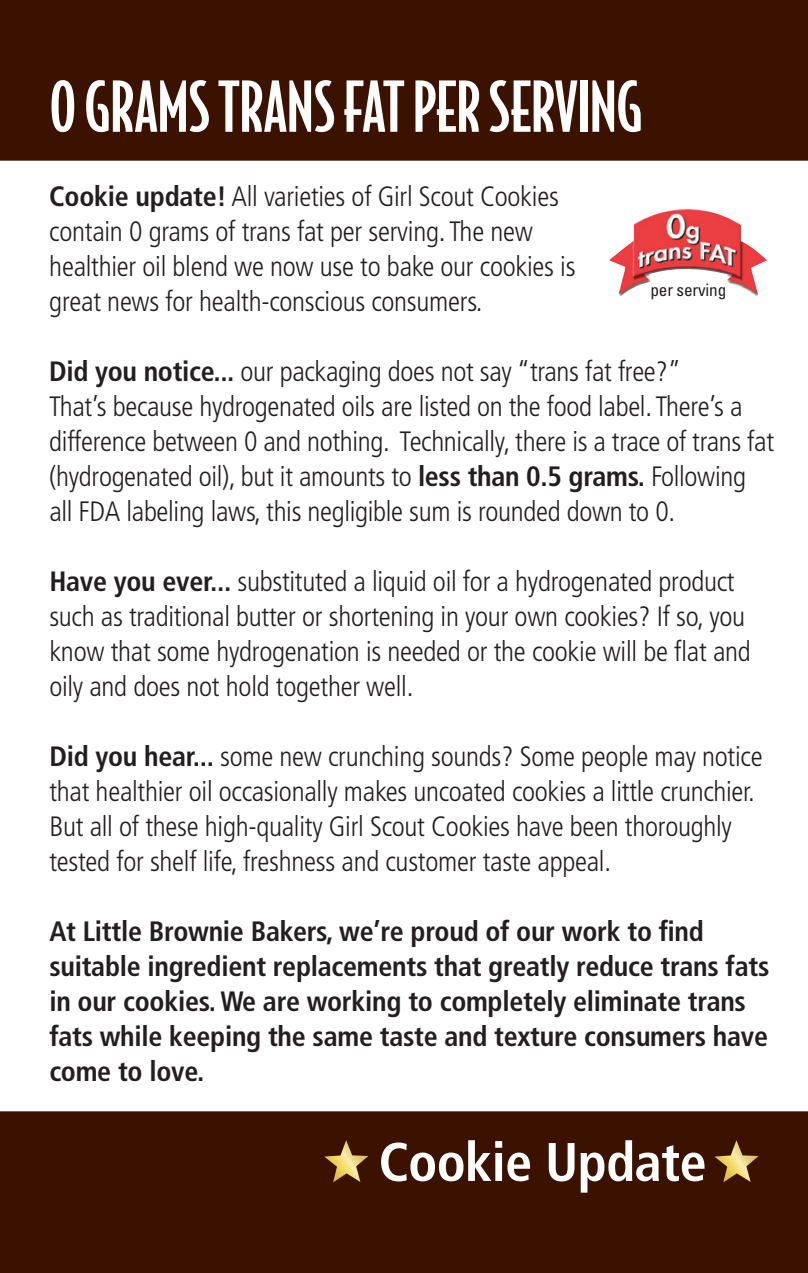
<style>
.page{position:relative;width:808px;height:1273px;background:#fff}
.page>*{position:absolute;margin:0;border:0;box-sizing:border-box;transform-origin:0 0}
.t1{font:500 66.5px "Bodega Sans";letter-spacing:-.01em;color:#fff}
.t2{font:700 condensed 54.25px "Frutiger";letter-spacing:-.01em;color:#fff}
.t3{font:300 condensed 28px/35px "Frutiger";letter-spacing:-.01em;color:#231f20}
.t4{font:700 condensed 28px/35px "Frutiger";letter-spacing:-.01em;color:#231f20}
.t5{font:condensed 17.15px "Univers";letter-spacing:-.01em;color:#231f20}
.s1{font-weight:700}
</style>
<div class="page">
<div style="left:0;top:0;width:807px;height:163px;background:#3b1200"></div>
<div style="left:0;top:1108px;width:807px;height:164px;background:#3b1200"></div>
<div style="left:0;top:161px;width:807px;height:5px;background:#fff"></div>
<div style="left:0;top:1106px;width:807px;height:5px;background:#fff"></div>
<svg style="left:324px;top:1140px;width:44px;height:42px"></svg>
<svg style="left:714px;top:1140px;width:44px;height:42px"></svg>
<img style="left:609px;top:209px;width:157px;height:88px">
<h1 class="t1" style="left:49px;top:80px;width:595px">0 GRAMS TRANS FAT PER SERVING</h1>
<p class="t3" style="left:49px;top:181px;width:527px"><span class="s1">Cookie update!</span> All varieties of Girl Scout Cookies contain 0 grams of trans fat per serving. The new healthier oil blend we now use to bake our cookies is great news for health-conscious consumers.</p>
<p class="t5" style="left:650px;top:284px;width:77px">per serving</p>
<p class="t3" style="left:49px;top:356px;width:726px"><span class="s1">Did you notice...</span> our packaging does not say “trans fat free?”<br>That’s because hydrogenated oils are listed on the food label. There’s a difference between 0 and nothing. Technically, there is a trace of trans fat (hydrogenated oil), but it amounts to <span class="s1">less than 0.5 grams.</span> Following all FDA labeling laws, this negligible sum is rounded down to 0.</p>
<p class="t3" style="left:49px;top:566px;width:703px"><span class="s1">Have you ever...</span> substituted a liquid oil for a hydrogenated product such as traditional butter or shortening in your own cookies? If so, you know that some hydrogenation is needed or the cookie will be flat and oily and does not hold together well.</p>
<p class="t3" style="left:49px;top:741px;width:714px"><span class="s1">Did you hear...</span> some new crunching sounds? Some people may notice that healthier oil occasionally makes uncoated cookies a little crunchier.<br>But all of these high-quality Girl Scout Cookies have been thoroughly tested for shelf life, freshness and customer taste appeal.</p>
<p class="t4" style="left:49px;top:916px;width:721px">At Little Brownie Bakers, we’re proud of our work to find suitable ingredient replacements that greatly reduce trans fats in our cookies. We are working to completely eliminate trans fats while keeping the same taste and texture consumers have come to love.</p>
<h2 class="t2" style="left:378px;top:1140px;width:329px">Cookie Update</h2>
</div>
